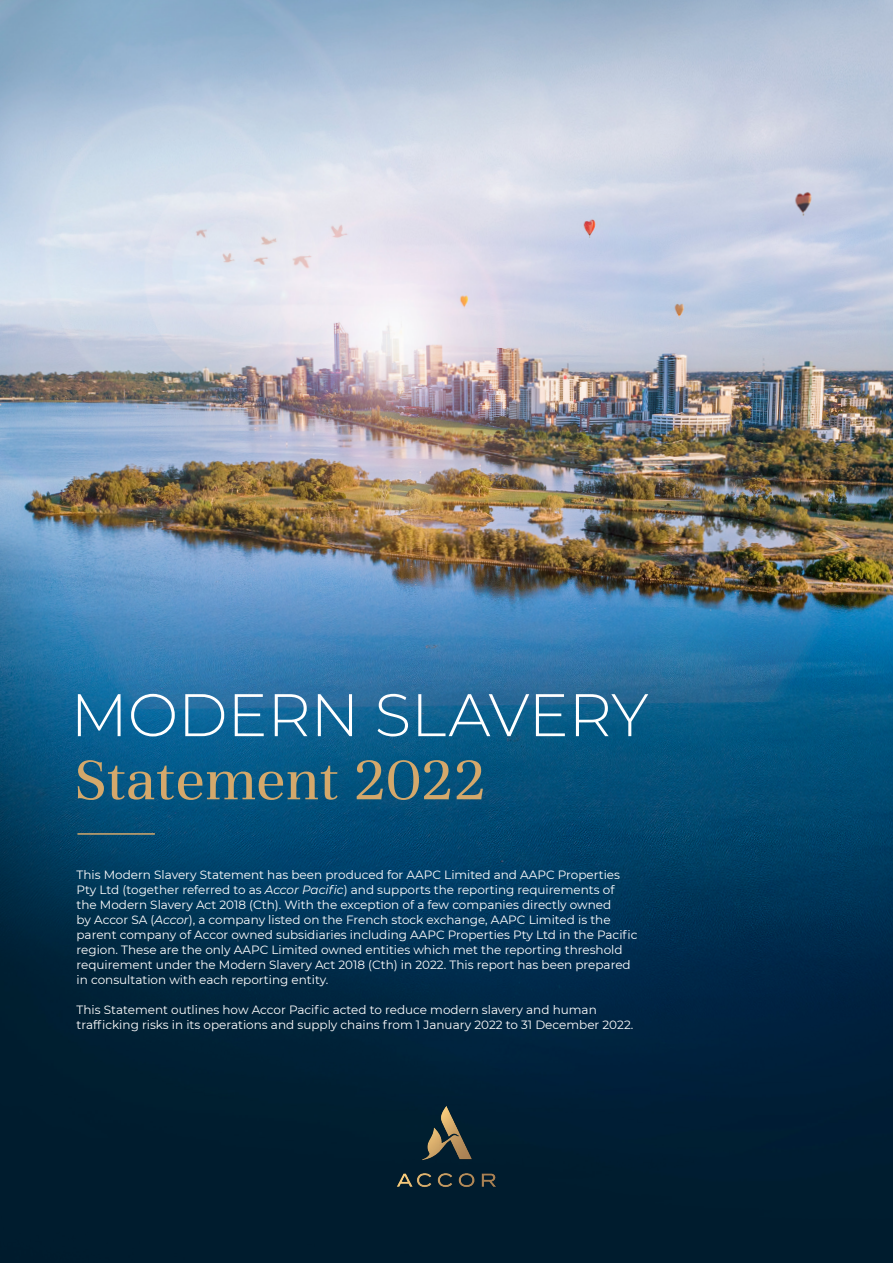
<style>
.page{position:relative;width:893px;height:1263px;background:#fff}
.page>*{position:absolute;margin:0;border:0;box-sizing:border-box;transform-origin:0 0}
.t1{font:64.5px "Unna";color:#d4a86b}
.t2{font:300 60px "Montserrat";color:#fff}
.t3{font:12px/15px "Montserrat";color:#fff}
.s1{font-style:italic}
</style>
<div class="page">
<img style="left:0;top:0;width:893px;height:1263px">
<hr style="left:77px;top:833px;width:78px;height:2px;background:#d4a86b">
<img style="left:388px;top:1099px;width:117px;height:94px">
<h2 class="t2" style="left:71px;top:674px;width:579px">MODERN SLAVERY</h2>
<h1 class="t1" style="left:74px;top:743px;width:413px">Statement 2022</h1>
<p class="t3" style="left:77px;top:866px;width:563px">This Modern Slavery Statement has been produced for AAPC Limited and AAPC Properties Pty Ltd (together referred to as <span class="s1">Accor Pacific</span>) and supports the reporting requirements of the Modern Slavery Act 2018 (Cth). With the exception of a few companies directly owned<br>by Accor SA (<span class="s1">Accor</span>), a company listed on the French stock exchange, AAPC Limited is the parent company of Accor owned subsidiaries including AAPC Properties Pty Ltd in the Pacific region. These are the only AAPC Limited owned entities which met the reporting threshold requirement under the Modern Slavery Act 2018 (Cth) in 2022. This report has been prepared in consultation with each reporting entity.</p>
<p class="t3" style="left:77px;top:1001px;width:558px">This Statement outlines how Accor Pacific acted to reduce modern slavery and human trafficking risks in its operations and supply chains from 1 January 2022 to 31 December 2022.</p>
</div>
